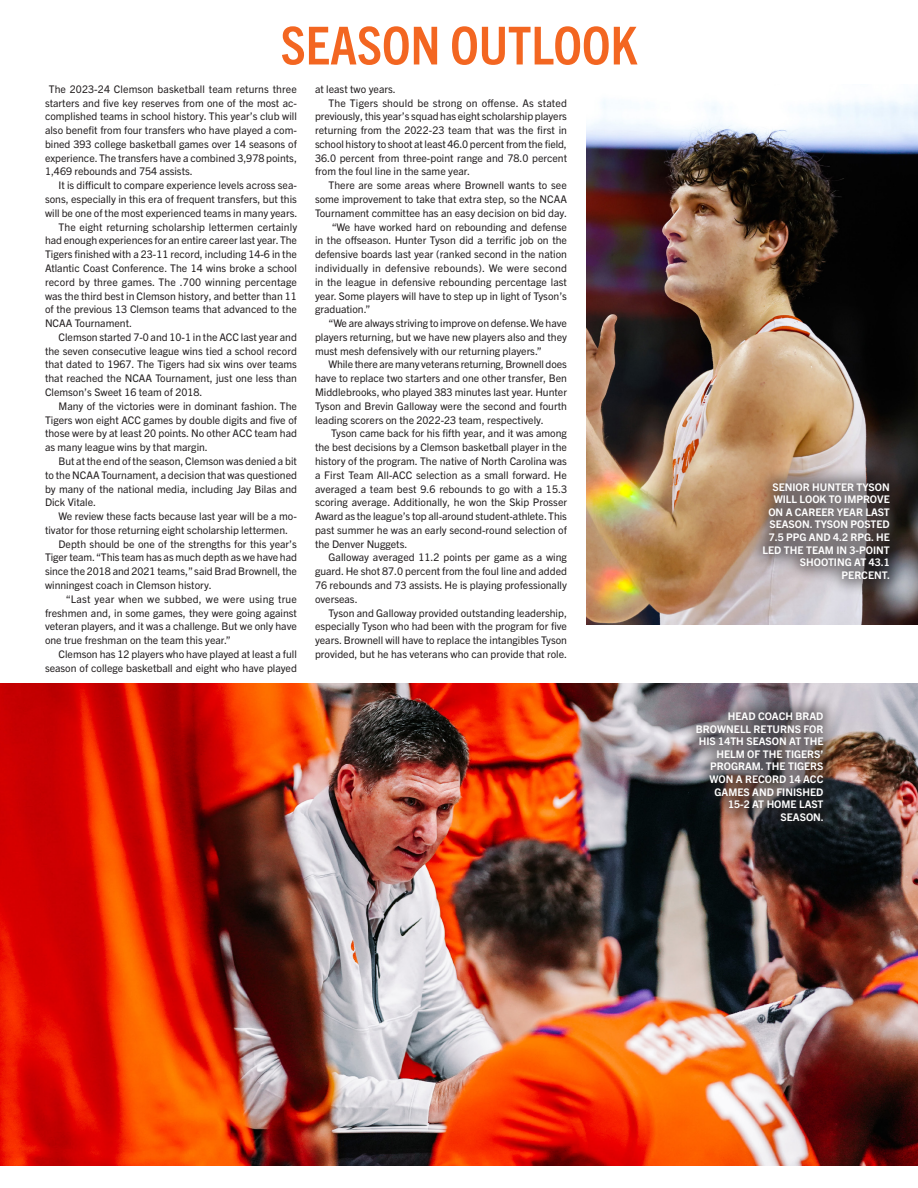
<style>
.page{position:relative;width:918px;height:1188px;background:#fff}
.page>*{position:absolute;margin:0;border:0;box-sizing:border-box;transform-origin:0 0}
.t1{font:700 condensed 52.5px "Trade Gothic Next LT Pro";color:#f36621}
.t2{font:10.5px/13.8px "Trade Gothic Next LT Pro";color:#231f20;text-align:justify}
.t3{font:700 10.5px/12.6px "Trade Gothic Next LT Pro";color:#fff;text-align:right}
</style>
<div class="page">
<img style="left:586px;top:94px;width:332px;height:531px">
<img style="left:0;top:683px;width:918px;height:482px">
<div style="left:746px;top:466px;width:160px;height:130px;background:#231f20;opacity:.5"></div>
<div style="left:680px;top:696px;width:160px;height:142px;background:#231f20;opacity:.5"></div>
<p class="t1" style="left:281px;top:10px;width:358px">SEASON OUTLOOK</p>
<p class="t2" style="left:45px;top:81px;width:254px;text-indent:4px">The 2023-24 Clemson basketball team returns three starters and five key reserves from one of the most ac&shy;complished teams in school history. This year’s club will also benefit from four transfers who have played a com&shy;bined 393 college basketball games over 14 seasons of experience. The transfers have a combined 3,978 points, 1,469 rebounds and 754 assists.</p>
<p class="t2" style="left:45px;top:178px;width:254px;text-indent:14px">It is difficult to compare experience levels across sea&shy;sons, especially in this era of frequent transfers, but this will be one of the most experienced teams in many years.</p>
<p class="t2" style="left:45px;top:219px;width:254px;text-indent:14px">The eight returning scholarship lettermen certainly had enough experiences for an entire career last year. The Tigers finished with a 23-11 record, including 14-6 in the Atlantic Coast Conference. The 14 wins broke a school record by three games. The .700 winning percentage was the third best in Clemson history, and better than 11 of the previous 13 Clemson teams that advanced to the NCAA Tournament.</p>
<p class="t2" style="left:45px;top:329px;width:254px;text-indent:14px">Clemson started 7-0 and 10-1 in the ACC last year and the seven consecutive league wins tied a school record that dated to 1967. The Tigers had six wins over teams that reached the NCAA Tournament, just one less than Clemson’s Sweet 16 team of 2018.</p>
<p class="t2" style="left:45px;top:398px;width:254px;text-indent:14px">Many of the victories were in dominant fashion. The Tigers won eight ACC games by double digits and five of those were by at least 20 points. No other ACC team had as many league wins by that margin.</p>
<p class="t2" style="left:45px;top:454px;width:254px;text-indent:14px">But at the end of the season, Clemson was denied a bit to the NCAA Tournament, a decision that was questioned by many of the national media, including Jay Bilas and Dick Vitale.</p>
<p class="t2" style="left:45px;top:509px;width:254px;text-indent:14px">We review these facts because last year will be a mo&shy;tivator for those returning eight scholarship lettermen.</p>
<p class="t2" style="left:45px;top:536px;width:254px;text-indent:14px">Depth should be one of the strengths for this year’s Tiger team. “This team has as much depth as we have had since the 2018 and 2021 teams,” said Brad Brownell, the winningest coach in Clemson history.</p>
<p class="t2" style="left:45px;top:591px;width:253px;text-indent:21px">“Last year when we subbed, we were using true freshmen and, in some games, they were going against veteran players, and it was a challenge. But we only have one true freshman on the team this year.”</p>
<p class="t2" style="left:45px;top:647px;width:253px;text-align:right">Clemson has 12 players who have played at least a full season of college basketball and eight who have played</p>
<p class="t2" style="left:315px;top:81px;width:82px">at least two years.</p>
<p class="t2" style="left:315px;top:95px;width:254px;text-indent:14px">The Tigers should be strong on offense. As stated previously, this year’s squad has eight scholarship players returning from the 2022-23 team that was the first in school history to shoot at least 46.0 percent from the field, 36.0 percent from three-point range and 78.0 percent from the foul line in the same year.</p>
<p class="t2" style="left:315px;top:178px;width:254px;text-indent:14px">There are some areas where Brownell wants to see some improvement to take that extra step, so the NCAA Tournament committee has an easy decision on bid day.</p>
<p class="t2" style="left:315px;top:219px;width:254px;text-indent:17px">“We have worked hard on rebounding and defense in the offseason. Hunter Tyson did a terrific job on the defensive boards last year (ranked second in the nation individually in defensive rebounds). We were second in the league in defensive rebounding percentage last year. Some players will have to step up in light of Tyson’s graduation.”</p>
<p class="t2" style="left:315px;top:316px;width:254px;text-indent:14px">“We are always striving to improve on defense. We have players returning, but we have new players also and they must mesh defensively with our returning players.”</p>
<p class="t2" style="left:315px;top:357px;width:254px;text-indent:14px">While there are many veterans returning, Brownell does have to replace two starters and one other transfer, Ben Middlebrooks, who played 383 minutes last year. Hunter Tyson and Brevin Galloway were the second and fourth leading scorers on the 2022-23 team, respectively.</p>
<p class="t2" style="left:315px;top:426px;width:254px;text-indent:16px">Tyson came back for his fifth year, and it was among the best decisions by a Clemson basketball player in the history of the program. The native of North Carolina was a First Team All-ACC selection as a small forward. He averaged a team best 9.6 rebounds to go with a 15.3 scoring average. Additionally, he won the Skip Prosser Award as the league’s top all-around student-athlete. This past summer he was an early second-round selection of the Denver Nuggets.</p>
<p class="t2" style="left:315px;top:550px;width:254px;text-indent:14px">Galloway averaged 11.2 points per game as a wing guard. He shot 87.0 percent from the foul line and added 76 rebounds and 73 assists. He is playing professionally overseas.</p>
<p class="t2" style="left:315px;top:605px;width:254px;text-indent:14px">Tyson and Galloway provided outstanding leadership, especially Tyson who had been with the program for five years. Brownell will have to replace the intangibles Tyson provided, but he has veterans who can provide that role.</p>
<p class="t3" style="left:763px;top:480px;width:129px">SENIOR HUNTER TYSON<br>WILL LOOK TO IMPROVE<br>ON A CAREER YEAR LAST<br>SEASON. TYSON POSTED<br>7.5 PPG AND 4.2 RPG. HE<br>LED THE TEAM IN 3-POINT<br>SHOOTING AT 43.1<br>PERCENT.</p>
<p class="t3" style="left:696px;top:709px;width:129px">HEAD COACH BRAD<br>BROWNELL RETURNS FOR<br>HIS 14TH SEASON AT THE<br>HELM OF THE TIGERS’<br>PROGRAM. THE TIGERS<br>WON A RECORD 14 ACC<br>GAMES AND FINISHED<br>15-2 AT HOME LAST<br>SEASON.</p>
</div>
